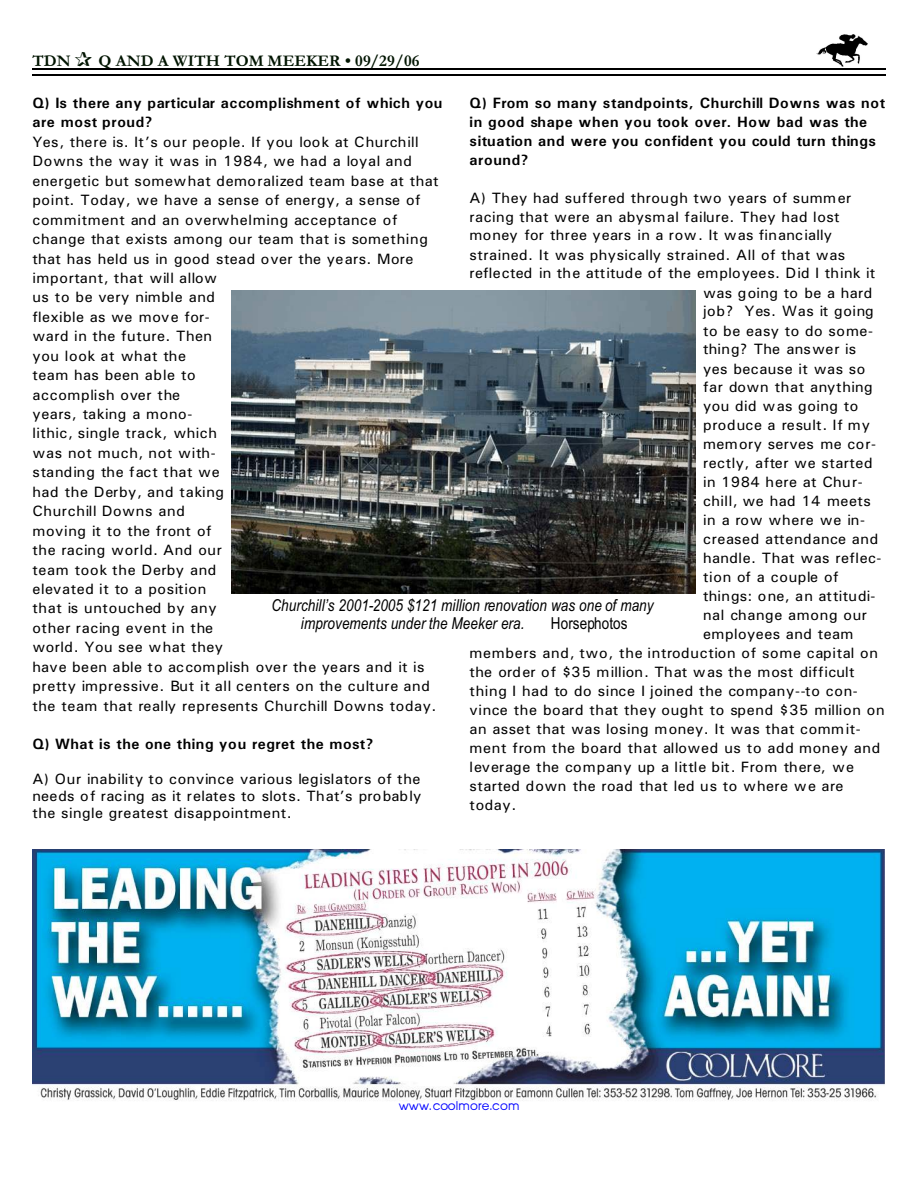
<style>
.page{position:relative;width:918px;height:1188px;background:#fff}
.page>*{position:absolute;margin:0;border:0;box-sizing:border-box;transform-origin:0 0}
.t1{font:italic 16.5px/17.7px "Arial Narrow";letter-spacing:.005em;color:#000}
.t2{font:700 16.5px "Garamond";letter-spacing:.005em;color:#001400}
.t3{font:16.5px "Arial Narrow";letter-spacing:.005em;color:#000}
.t4{font:15px/19.5px "Univers";letter-spacing:.03em;color:#000}
.t5{font:700 15px/18.8px "Univers";letter-spacing:.04em;color:#000}
.t6{font:15px "Univers";letter-spacing:.01em;color:#000}
.t7{font:15px "Univers";letter-spacing:.06em;color:#000}
.t8{font:12px "Advance";letter-spacing:.015em;color:#00f}
</style>
<div class="page">
<img style="left:817px;top:35px;width:51px;height:31px">
<hr style="left:32px;top:68px;width:853px;height:1px;background:#000">
<hr style="left:32px;top:75px;width:853px;height:1px;background:#000">
<img style="left:32px;top:850px;width:852px;height:251px">
<img style="left:232px;top:290px;width:463px;height:303px">
<p class="t2" style="left:32px;top:55px;width:40px">TDN</p>
<p class="t2" style="left:98px;top:55px;width:323px">Q AND A WITH TOM MEEKER • 09/29/06</p>
<p class="t5" style="left:32px;top:95px;width:412px;line-height:19.2px">Q) Is there any particular accomplishment of which you are most proud?</p>
<p class="t4" style="left:32px;top:133px;width:408px">Yes, there is. It’s our people. If you look at Churchill<br>Downs the way it was in 1984, we had a loyal and energetic but somewhat demoralized team base at that point. Today, we have a sense of energy, a sense of commitment and an overwhelming acceptance of change that exists among our team that is something that has held us in good stead over the years. More important, that will allow<br>us to be very nimble and<br>flexible as we move for-<br>ward in the future. Then<br>you look at what the<br>team has been able to<br>accomplish over the<br>years, taking a mono-<br>lithic, single track, which<br>was not much, not with-<br>standing the fact that we<br>had the Derby, and taking<br>Churchill Downs and<br>moving it to the front of<br>the racing world. And our<br>team took the Derby and<br>elevated it to a position<br>that is untouched by any<br>other racing event in the<br>world. You see what they<br>have been able to accomplish over the years and it is pretty impressive. But it all centers on the culture and the team that really represents Churchill Downs today.</p>
<p class="t5" style="left:32px;top:736px;width:343px">Q) What is the one thing you regret the most?</p>
<p class="t4" style="left:32px;top:771px;width:391px;line-height:17.2px;text-align:justify">A) Our inability to convince various legislators of the needs of racing as it relates to slots. That’s probably the single greatest disappointment.</p>
<p class="t5" style="left:470px;top:95px;width:417px">Q) From so many standpoints, Churchill Downs was not in good shape when you took over. How bad was the situation and were you confident you could turn things around?</p>
<p class="t4" style="left:470px;top:189px;width:383px">A) They had suffered through two years of summer</p>
<p class="t4" style="left:470px;top:208px;width:372px">racing that were an abysmal failure. They had lost</p>
<p class="t6" style="left:470px;top:230px;width:364px">money for three years in a row. It was financially</p>
<p class="t4" style="left:470px;top:246px;width:377px">strained. It was physically strained. All of that was</p>
<p class="t6" style="left:470px;top:268px;width:407px">reflected in the attitude of the employees. Did I think it</p>
<p class="t4" style="left:703px;top:284px;width:171px">was going to be a hard</p>
<p class="t4" style="left:703px;top:303px;width:172px">job? Yes. Was it going</p>
<p class="t4" style="left:703px;top:322px;width:172px">to be easy to do some-</p>
<p class="t6" style="left:703px;top:344px;width:155px">thing? The answer is</p>
<p class="t4" style="left:703px;top:360px;width:164px">yes because it was so</p>
<p class="t4" style="left:703px;top:379px;width:171px">far down that anything</p>
<p class="t4" style="left:703px;top:398px;width:157px">you did was going to</p>
<p class="t7" style="left:703px;top:420px;width:169px">produce a result. If my</p>
<p class="t4" style="left:703px;top:436px;width:175px">memory serves me cor-</p>
<p class="t4" style="left:703px;top:455px;width:171px">rectly, after we started</p>
<p class="t4" style="left:703px;top:474px;width:161px">in 1984 here at Chur-</p>
<p class="t4" style="left:703px;top:493px;width:169px">chill, we had 14 meets</p>
<p class="t4" style="left:703px;top:512px;width:163px">in a row where we in-</p>
<p class="t4" style="left:703px;top:531px;width:177px">creased attendance and</p>
<p class="t4" style="left:703px;top:550px;width:180px">handle. That was reflec-</p>
<p class="t4" style="left:703px;top:569px;width:137px">tion of a couple of</p>
<p class="t6" style="left:703px;top:591px;width:174px">things: one, an attitudi-</p>
<p class="t4" style="left:703px;top:607px;width:166px">nal change among our</p>
<p class="t4" style="left:703px;top:626px;width:152px">employees and team</p>
<p class="t4" style="left:470px;top:645px;width:410px">members and, two, the introduction of some capital on</p>
<p class="t6" style="left:470px;top:667px;width:387px">the order of $35 million. That was the most difficult</p>
<p class="t4" style="left:470px;top:683px;width:390px">thing I had to do since I joined the company--to con-</p>
<p class="t4" style="left:470px;top:702px;width:417px">vince the board that they ought to spend $35 million on</p>
<p class="t4" style="left:470px;top:721px;width:393px">an asset that was losing money. It was that commit-</p>
<p class="t4" style="left:470px;top:740px;width:412px">ment from the board that allowed us to add money and</p>
<p class="t7" style="left:470px;top:762px;width:386px">leverage the company up a little bit. From there, we</p>
<p class="t4" style="left:470px;top:778px;width:376px">started down the road that led us to where we are</p>
<p class="t4" style="left:470px;top:797px;width:48px">today.</p>
<p class="t1" style="left:301px;top:598px;width:354px;text-indent:-30px">Churchill’s 2001-2005 $121 million renovation was one of many improvements under the Meeker era.</p>
<p class="t3" style="left:551px;top:617px;width:78px">Horsephotos</p>
<p class="t8" style="left:399px;top:1101px;width:122px">www.coolmore.com</p>
</div>
